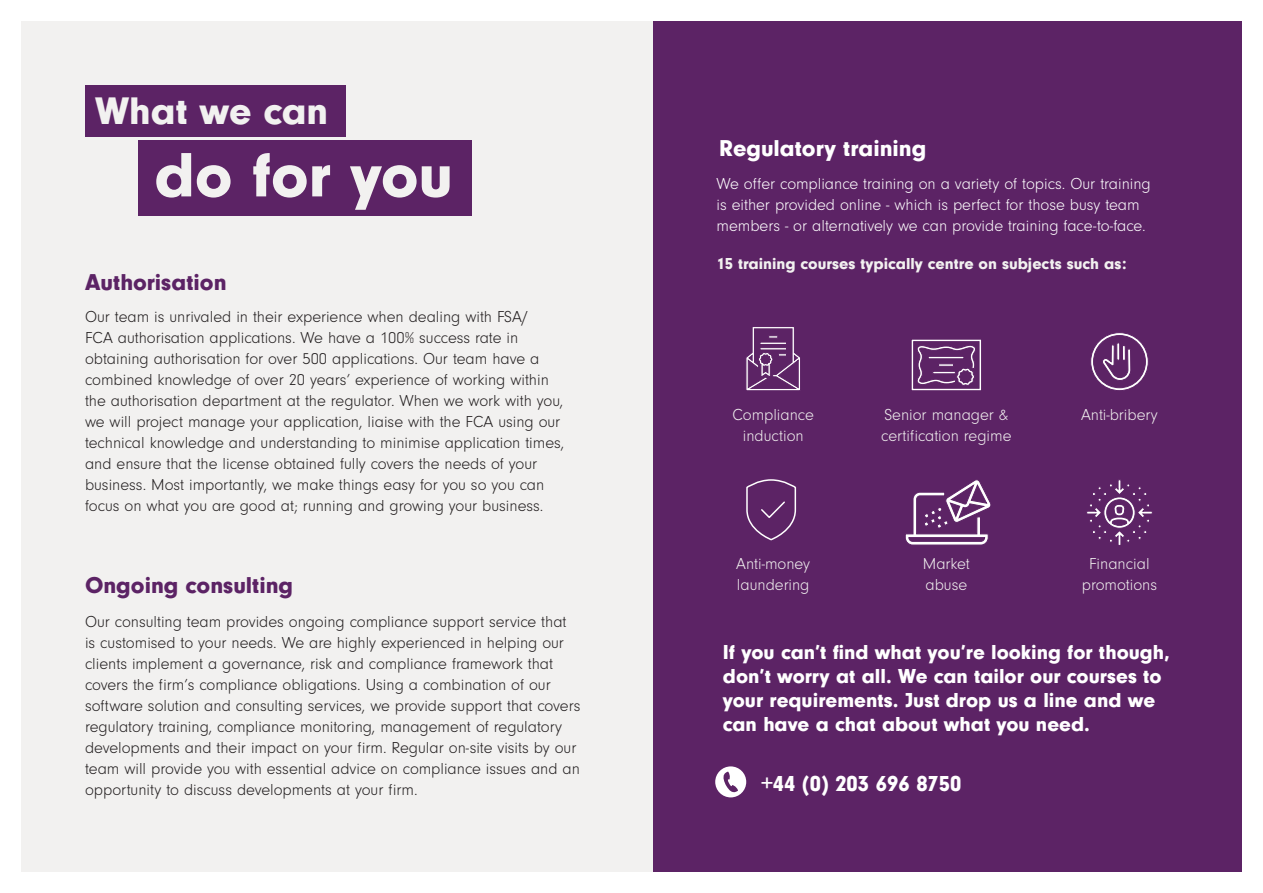
<style>
.page{position:relative;width:1263px;height:893px;background:#fff}
.page>*{position:absolute;margin:0;border:0;box-sizing:border-box;transform-origin:0 0}
.t1{font:900 64.95px "Neuzeit Gro";color:#f2f1f0}
.t2{font:900 39.9px "Neuzeit Gro";color:#f2f1f0}
.bold_pull_out{font:900 23.85px "Neuzeit Gro";color:#5c2365}
.bold_pull_out-2{font:900 23.85px "Neuzeit Gro";color:#fff}
.white_body{font:900 22.5px "Neuzeit Gro";color:#fff}
.white_body-2{font:900 21px/24px "Neuzeit Gro";color:#fff}
.white_body-3{font:300 16.5px/21px "Neuzeit Gro";color:#231f20}
.white_body-4{font:300 16.5px/21px "Neuzeit Gro";color:#fff}
.white_body-5{font:300 16.5px/21px "Neuzeit Gro";color:#f2f1f0}
.white_body-6{font:900 16.5px "Neuzeit Gro";color:#f2f1f0}
</style>
<div class="page">
<div style="left:21px;top:21px;width:1221px;height:851px;background:#f2f1f0"></div>
<div style="left:138px;top:141px;width:333px;height:75px;background:#5c2365"></div>
<div style="left:653px;top:21px;width:589px;height:851px;background:#5c2365"></div>
<div style="left:85px;top:85px;width:260px;height:52px;background:#5c2365"></div>
<svg style="left:715px;top:766px;width:31px;height:31px"></svg>
<svg style="left:746px;top:479px;width:51px;height:62px"></svg>
<svg style="left:746px;top:327px;width:54px;height:64px"></svg>
<svg style="left:911px;top:339px;width:70px;height:52px"></svg>
<svg style="left:905px;top:479px;width:86px;height:66px"></svg>
<svg style="left:1086px;top:332px;width:67px;height:213px"></svg>
<p class="t2" style="left:95px;top:88px;width:235px">What we can</p>
<p class="t1" style="left:154px;top:138px;width:300px">do for you</p>
<p class="bold_pull_out" style="left:85px;top:268px;width:143px">Authorisation</p>
<p class="white_body-3" style="left:85px;top:307px;width:481px">Our team is unrivaled in their experience when dealing with FSA/<br>FCA authorisation applications. We have a 100% success rate in obtaining authorisation for over 500 applications. Our team have a combined knowledge of over 20 years’ experience of working within the authorisation department at the regulator. When we work with you, we will project manage your application, liaise with the FCA using our technical knowledge and understanding to minimise application times, and ensure that the license obtained fully covers the needs of your business. Most importantly, we make things easy for you so you can focus on what you are good at; running and growing your business.</p>
<p class="bold_pull_out" style="left:85px;top:571px;width:210px">Ongoing consulting</p>
<p class="white_body-3" style="left:85px;top:611px;width:497px">Our consulting team provides ongoing compliance support service that is customised to your needs. We are highly experienced in helping our clients implement a governance, risk and compliance framework that covers the firm’s compliance obligations. Using a combination of our software solution and consulting services, we provide support that covers regulatory training, compliance monitoring, management of regulatory developments and their impact on your firm. Regular on-site visits by our team will provide you with essential advice on compliance issues and an opportunity to discuss developments at your firm.</p>
<p class="bold_pull_out-2" style="left:719px;top:135px;width:209px">Regulatory training</p>
<p class="white_body-4" style="left:716px;top:173px;width:436px">We offer compliance training on a variety of topics. Our training is either provided online - which is perfect for those busy team members - or alternatively we can provide training face-to-face.</p>
<p class="white_body-6" style="left:716px;top:254px;width:412px">15 training courses typically centre on subjects such as:</p>
<p class="white_body-5" style="left:733px;top:404px;width:83px;text-align:center">Compliance induction</p>
<p class="white_body-5" style="left:736px;top:553px;width:75px">Anti-money laundering</p>
<p class="white_body-5" style="left:881px;top:404px;width:132px">Senior manager &amp; certification regime</p>
<p class="white_body-5" style="left:923px;top:553px;width:48px">Market abuse</p>
<p class="white_body-5" style="left:1081px;top:404px;width:78px">Anti-bribery</p>
<p class="white_body-5" style="left:1082px;top:553px;width:77px;text-align:center">Financial promotions</p>
<p class="white_body-2" style="left:723px;top:640px;width:448px">If you can’t find what you’re looking for though, don’t worry at all. We can tailor our courses to your requirements. Just drop us a line and we can have a chat about what you need.</p>
<p class="white_body" style="left:762px;top:771px;width:201px">+44 (0) 203 696 8750</p>
</div>
